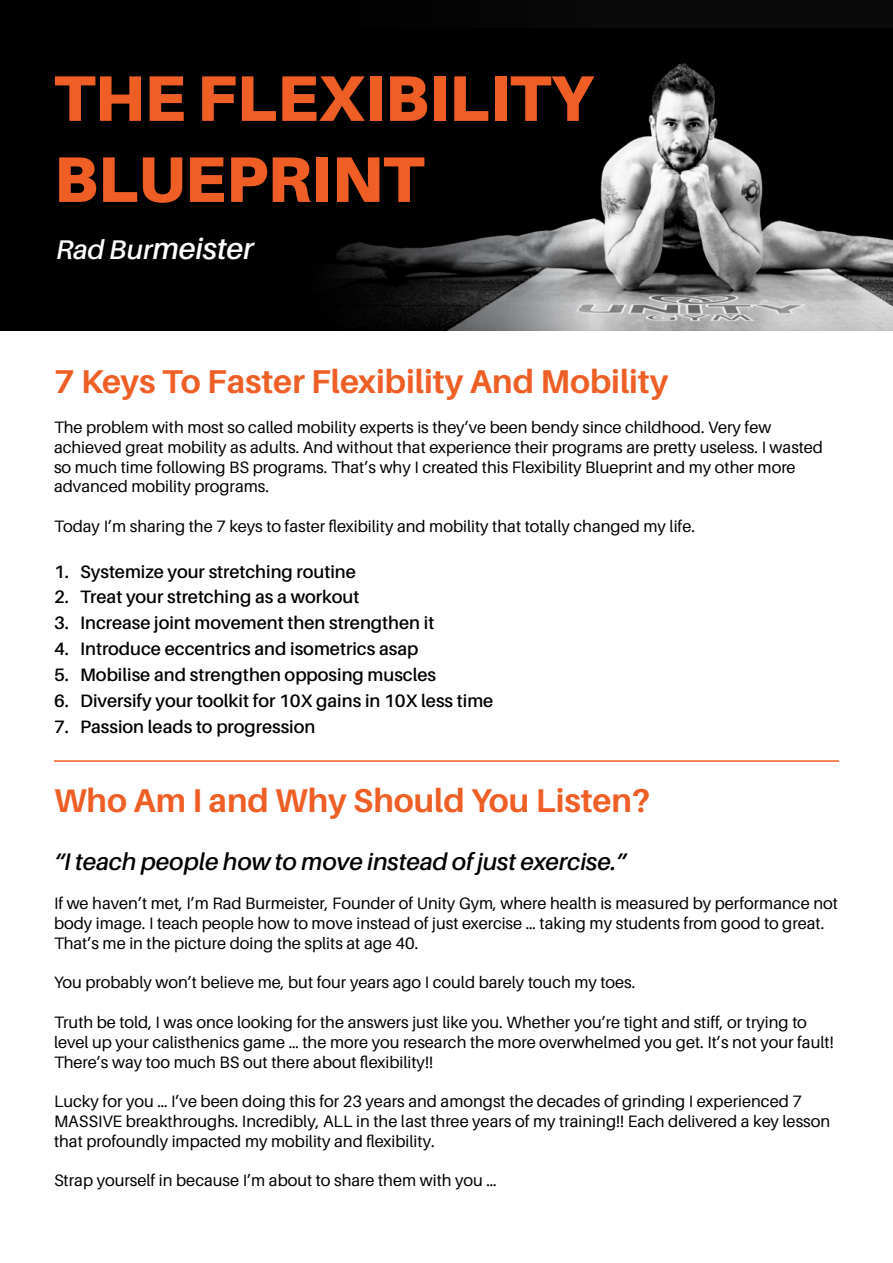
<style>
.page{position:relative;width:893px;height:1263px;background:#fff}
.page>*{position:absolute;margin:0;border:0;box-sizing:border-box;transform-origin:0 0}
.t1{font:900 64.5px/81px "Aileron";color:#ef5e25}
.t2{font:700 33px "Aileron";color:#ef5e25}
.t3{font:italic 600 30px "Aileron";color:#fff}
.t4{font:italic 600 24px "Aileron";color:#000}
.t5{font:600 18px "Aileron";color:#000}
.t6{font:16.5px/19.8px "Aileron";color:#000}
.s1{font-size:27px}
</style>
<div class="page">
<div style="left:0;top:0;width:893px;height:330px;background:#0b0a0b"></div>
<img style="left:592px;top:28px;width:301px;height:302px">
<svg style="left:0;top:0;width:592px;height:330px"></svg>
<hr style="left:54px;top:760px;width:785px;height:2px;background:#ef5e25">
<h1 class="t1" style="left:54px;top:58px;width:541px">THE FLEXIBILITY<br>BLUEPRINT</h1>
<h3 class="t3" style="left:56px;top:232px;width:199px"><span class="s1">Rad Bur</span>meister</h3>
<h2 class="t2" style="left:54px;top:363px;width:616px">7 Keys To Faster Flexibility And Mobility</h2>
<p class="t6" style="left:54px;top:417px;width:770px">The problem with most so called mobility experts is they’ve been bendy since childhood. Very few achieved great mobility as adults. And without that experience their programs are pretty useless. I wasted so much time following BS programs. That’s why I created this Flexibility Blueprint and my other more advanced mobility programs.</p>
<p class="t6" style="left:54px;top:516px;width:643px">Today I’m sharing the 7 keys to faster flexibility and mobility that totally changed my life.</p>
<p class="t5" style="left:54px;top:561px;width:303px">1. Systemize your stretching routine</p>
<p class="t5" style="left:54px;top:587px;width:307px">2. Treat your stretching as a workout</p>
<p class="t5" style="left:54px;top:613px;width:382px">3. Increase joint movement then strengthen it</p>
<p class="t5" style="left:54px;top:639px;width:366px">4. Introduce eccentrics and isometrics asap</p>
<p class="t5" style="left:54px;top:665px;width:384px">5. Mobilise and strengthen opposing muscles</p>
<p class="t5" style="left:54px;top:691px;width:441px">6. Diversify your toolkit for 10X gains in 10X less time</p>
<p class="t5" style="left:54px;top:716px;width:263px">7. Passion leads to progression</p>
<h2 class="t2" style="left:54px;top:782px;width:598px">Who Am I and Why Should You Listen?</h2>
<h3 class="t4" style="left:54px;top:848px;width:575px">“I teach people how to move instead of just exercise.”</h3>
<p class="t6" style="left:54px;top:894px;width:785px">If we haven’t met, I’m Rad Burmeister, Founder of Unity Gym, where health is measured by performance not body image. I teach people how to move instead of just exercise … taking my students from good to great.<br>That’s me in the picture doing the splits at age 40.</p>
<p class="t6" style="left:54px;top:973px;width:583px">You probably won’t believe me, but four years ago I could barely touch my toes.</p>
<p class="t6" style="left:54px;top:1012px;width:781px">Truth be told, I was once looking for the answers just like you. Whether you’re tight and stiff, or trying to level up your calisthenics game … the more you research the more overwhelmed you get. It’s not your fault!<br>There’s way too much BS out there about flexibility!!</p>
<p class="t6" style="left:54px;top:1092px;width:778px">Lucky for you … I’ve been doing this for 23 years and amongst the decades of grinding I experienced 7<br>MASSIVE breakthroughs. Incredibly, ALL in the last three years of my training!! Each delivered a key lesson that profoundly impacted my mobility and flexibility.</p>
<p class="t6" style="left:54px;top:1171px;width:444px">Strap yourself in because I’m about to share them with you …</p>
</div>
